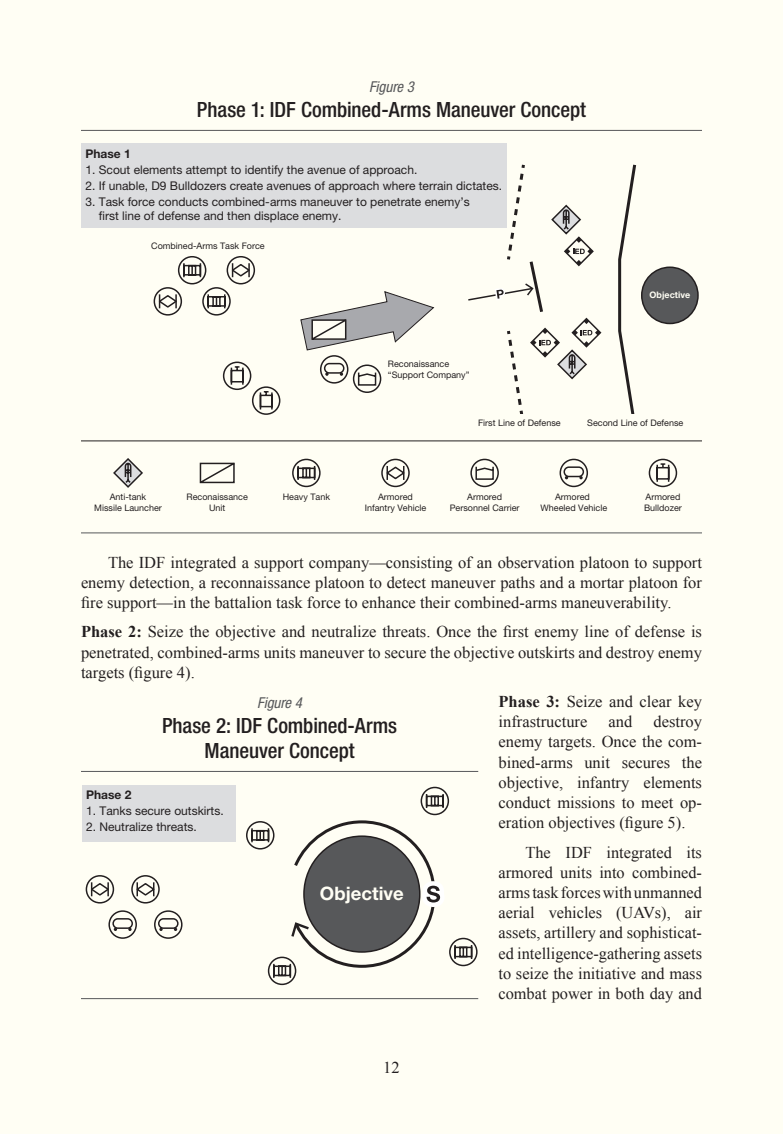
<style>
.page{position:relative;width:783px;height:1134px;background:#fffef4}
.page>*{position:absolute;margin:0;border:0;box-sizing:border-box;transform-origin:0 0}
.t1{font:500 condensed 21px/25.2px "Helvetica Neue LT Pro";letter-spacing:-.005em;color:#231f20;text-align:center}
.t2{font:700 18.6px "Helvetica Neue LT Pro";color:#fffef4}
.t3{font:16.5px/20.2px "Times New Roman";color:#231f20;text-align:justify}
.t4{font:italic condensed 15px "Helvetica Neue LT Pro";letter-spacing:-.005em;color:#57585a}
.t5{font:12px/14.4px "Helvetica Neue LT Pro";color:#231f20}
.t6{font:700 12px "Helvetica Neue LT Pro";color:#231f20}
.t7{font:9px/10.8px "Helvetica Neue LT Pro";color:#231f20;text-align:center}
.t8{font:700 9px "Helvetica Neue LT Pro";color:#fffef4}
.s1{font-weight:700}
</style>
<div class="page">
<hr style="left:81px;top:130px;width:621px;height:1px;background:#57585a">
<hr style="left:81px;top:533px;width:621px;height:1px;background:#57585a">
<div style="left:81px;top:144px;width:426px;height:84px;background:#dcdddf"></div>
<svg style="left:113px;top:458px;width:30px;height:30px"></svg>
<svg style="left:292px;top:458px;width:29px;height:30px"></svg>
<svg style="left:560px;top:459px;width:27px;height:27px"></svg>
<div style="left:560px;top:459px;width:28px;height:28px;border:2px solid #231f20;border-radius:50%"></div>
<div style="left:564px;top:467px;width:19px;height:10px;background:#fffef4;border-radius:5px"></div>
<div style="left:564px;top:466px;width:20px;height:11px;border:2px solid #231f20;border-radius:5px"></div>
<svg style="left:579px;top:476px;width:4px;height:3px"></svg>
<svg style="left:199px;top:462px;width:36px;height:22px"></svg>
<svg style="left:648px;top:458px;width:30px;height:30px"></svg>
<svg style="left:381px;top:458px;width:29px;height:30px"></svg>
<svg style="left:470px;top:458px;width:29px;height:30px"></svg>
<hr style="left:81px;top:441px;width:621px;height:1px;background:#231f20">
<svg style="left:153px;top:256px;width:103px;height:60px"></svg>
<svg style="left:352px;top:364px;width:30px;height:29px"></svg>
<svg style="left:321px;top:356px;width:27px;height:27px"></svg>
<div style="left:320px;top:355px;width:28px;height:29px;border:2px solid #231f20;border-radius:50%"></div>
<div style="left:325px;top:364px;width:19px;height:9px;background:#fffef4;border-radius:5px"></div>
<div style="left:324px;top:363px;width:20px;height:11px;border:2px solid #231f20;border-radius:5px"></div>
<svg style="left:340px;top:372px;width:3px;height:4px"></svg>
<svg style="left:325px;top:372px;width:4px;height:4px"></svg>
<svg style="left:222px;top:361px;width:59px;height:54px"></svg>
<svg style="left:300px;top:291px;width:134px;height:60px"></svg>
<svg style="left:618px;top:164px;width:19px;height:250px"></svg>
<div style="left:642px;top:267px;width:56px;height:57px;background:#57585a;border-radius:50%"></div>
<div style="left:641px;top:267px;width:58px;height:57px;border:2px solid #231f20;border-radius:50%"></div>
<svg style="left:468px;top:164px;width:134px;height:250px"></svg>
<hr style="left:81px;top:771px;width:397px;height:1px;background:#57585a">
<hr style="left:81px;top:998px;width:397px;height:1px;background:#57585a">
<div style="left:82px;top:785px;width:153px;height:56px;background:#dcdddf"></div>
<svg style="left:131px;top:875px;width:29px;height:29px"></svg>
<svg style="left:85px;top:875px;width:30px;height:29px"></svg>
<svg style="left:109px;top:911px;width:27px;height:27px"></svg>
<div style="left:108px;top:910px;width:29px;height:29px;border:2px solid #231f20;border-radius:50%"></div>
<div style="left:113px;top:919px;width:19px;height:9px;background:#fffef4;border-radius:5px"></div>
<div style="left:112px;top:918px;width:21px;height:11px;border:2px solid #231f20;border-radius:5px"></div>
<svg style="left:128px;top:928px;width:4px;height:3px"></svg>
<svg style="left:155px;top:911px;width:27px;height:27px"></svg>
<div style="left:154px;top:910px;width:29px;height:29px;border:2px solid #231f20;border-radius:50%"></div>
<div style="left:159px;top:919px;width:19px;height:9px;background:#fffef4;border-radius:5px"></div>
<div style="left:158px;top:918px;width:21px;height:11px;border:2px solid #231f20;border-radius:5px"></div>
<svg style="left:159px;top:928px;width:4px;height:3px"></svg>
<svg style="left:246px;top:786px;width:232px;height:199px"></svg>
<p class="t4" style="left:369px;top:78px;width:46px">Figure 3</p>
<p class="t1" style="left:197px;top:97px;width:391px">Phase 1: IDF Combined-Arms Maneuver Concept</p>
<p class="t6" style="left:86px;top:146px;width:47px">Phase 1</p>
<p class="t5" style="left:86px;top:162px;width:333px">1. Scout elements attempt to identify the avenue of approach.</p>
<p class="t5" style="left:86px;top:178px;width:418px">2. If unable, D9 Bulldozers create avenues of approach where terrain dictates.</p>
<p class="t5" style="left:99px;top:194px;width:373px;text-indent:-13px">3. Task force conducts combined-arms maneuver to penetrate enemy’s first line of defense and then displace enemy.</p>
<p class="t7" style="left:151px;top:240px;width:115px">Combined-Arms Task Force</p>
<p class="t8" style="left:650px;top:289px;width:42px">Objective</p>
<p class="t7" style="left:388px;top:358px;width:83px;text-align:left">Reconaissance “Support Company”</p>
<p class="t7" style="left:478px;top:418px;width:84px">First Line of Defense</p>
<p class="t7" style="left:587px;top:418px;width:98px">Second Line of Defense</p>
<p class="t7" style="left:94px;top:491px;width:69px">Anti-tank<br>Missile Launcher</p>
<p class="t7" style="left:283px;top:491px;width:49px">Heavy Tank</p>
<p class="t7" style="left:540px;top:491px;width:68px">Armored<br>Wheeled Vehicle</p>
<p class="t7" style="left:187px;top:491px;width:63px">Reconaissance<br>Unit</p>
<p class="t7" style="left:644px;top:491px;width:39px;text-align:left">Armored<br>Bulldozer</p>
<p class="t7" style="left:365px;top:491px;width:63px">Armored<br>Infantry Vehicle</p>
<p class="t7" style="left:450px;top:491px;width:71px">Armored<br>Personnel Carrier</p>
<p class="t3" style="left:81px;top:552px;width:623px;text-indent:27px">The IDF integrated a support company—consisting of an observation platoon to support enemy detection, a reconnaissance platoon to detect maneuver paths and a mortar platoon for fire support—in the battalion task force to enhance their combined-arms maneuverability.</p>
<p class="t3" style="left:81px;top:621px;width:623px"><span class="s1">Phase 2:</span> Seize the objective and neutralize threats. Once the first enemy line of defense is penetrated, combined-arms units maneuver to secure the objective outskirts and destroy enemy targets (figure 4).</p>
<p class="t3" style="left:499px;top:691px;width:205px"><span class="s1">Phase 3:</span> Seize and clear key infrastructure</p>
<p class="t4" style="left:257px;top:694px;width:46px">Figure 4</p>
<p class="t1" style="left:162px;top:712px;width:237px">Phase 2: IDF Combined-Arms<br>Maneuver Concept</p>
<p class="t3" style="left:499px;top:711px;width:205px;text-indent:155px">destroy enemy targets. Once the com&shy;bined-arms unit secures the objective, infantry elements conduct missions to meet op&shy;eration objectives (figure 5).</p>
<p class="t3" style="left:499px;top:842px;width:205px;text-indent:27px">The IDF integrated its armored units into combined&shy;arms task forces with unmanned aerial vehicles (UAVs), air assets, artillery and sophisticat&shy;ed intelligence-gathering assets to seize the initiative and mass combat power in both day and</p>
<p class="t3" style="left:609px;top:711px;width:25px">and</p>
<p class="t6" style="left:86px;top:787px;width:47px">Phase 2</p>
<p class="t5" style="left:86px;top:803px;width:139px">1. Tanks secure outskirts.</p>
<p class="t5" style="left:86px;top:819px;width:112px">2. Neutralize threats.</p>
<p class="t2" style="left:320px;top:882px;width:85px">Objective</p>
<p class="t3" style="left:383px;top:1057px;width:18px">12</p>
</div>
